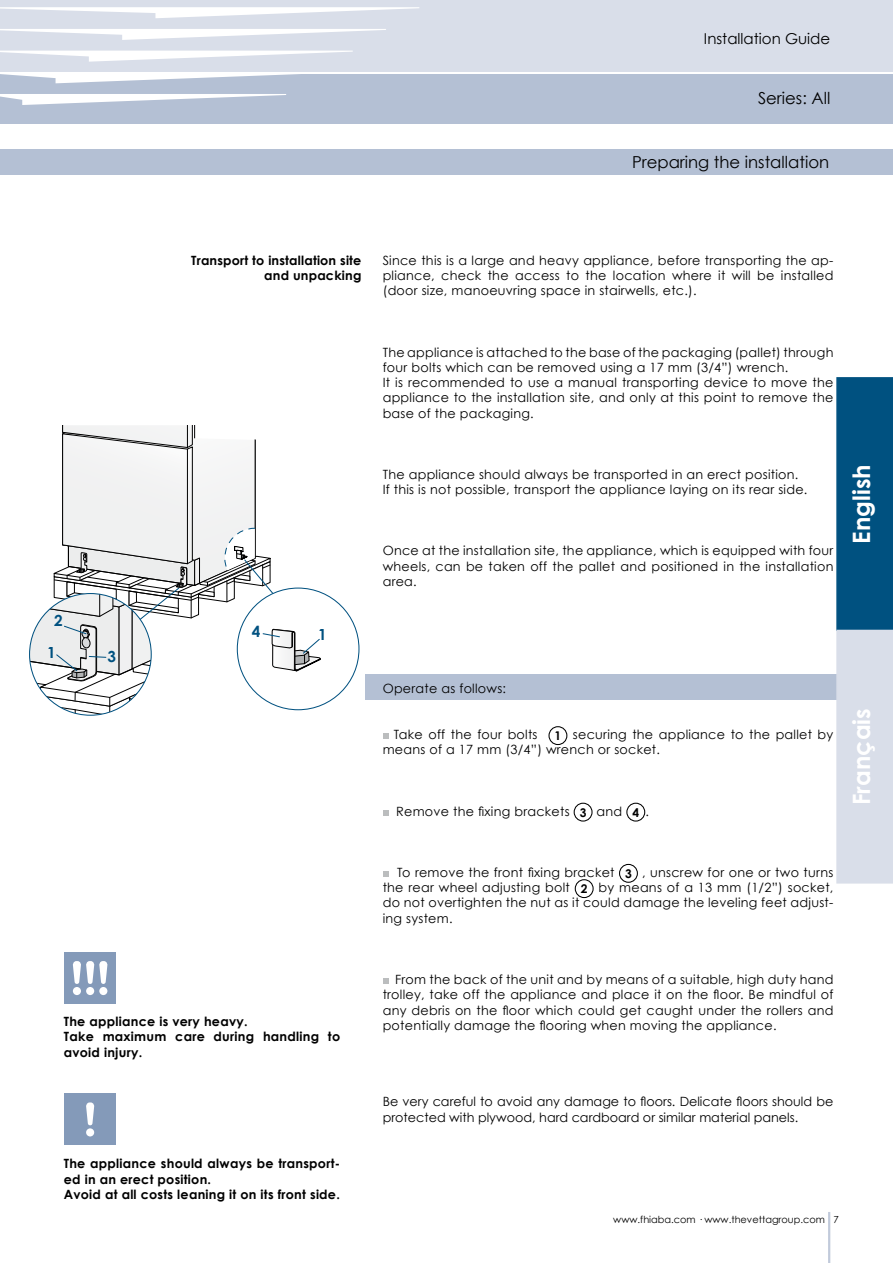
<style>
.page{position:relative;width:893px;height:1263px;background:#fff}
.page>*{position:absolute;margin:0;border:0;box-sizing:border-box;transform-origin:0 0}
.t1{font:700 24px "Century Gothic";color:#fff}
.t2{font:16.5px "Century Gothic";color:#000}
.t3{font:700 15.3px "Century Gothic";color:#005180}
.t4{font:15px "Century Gothic";color:#000}
.t5{font:12.75px/15.3px "Century Gothic";letter-spacing:.02em;color:#000;text-align:justify}
.t6{font:700 12.75px/15.3px "Century Gothic";letter-spacing:.02em;color:#000}
.t7{font:12.75px/15.3px "Century Gothic";color:#000}
.t8{font:9.75px "Century Gothic";color:#000}
</style>
<div class="page">
<div style="left:0;top:0;width:893px;height:72px;background:#d9dee9"></div>
<div style="left:0;top:72px;width:893px;height:51px;background:#b4c0d4"></div>
<hr style="left:0;top:72px;width:893px;height:1px;background:#fff">
<svg style="left:0;top:7px;width:419px;height:98px"></svg>
<hr style="left:828px;top:1212px;width:2px;height:51px;background:#c1cadb">
<div style="left:65px;top:1094px;width:51px;height:51px;background:#849ab9"></div>
<div style="left:86px;top:1128px;width:8px;height:8px;background:#fff;border-radius:50%"></div>
<svg style="left:86px;top:1102px;width:8px;height:23px"></svg>
<div style="left:65px;top:952px;width:51px;height:51px;background:#849ab9"></div>
<div style="left:86px;top:987px;width:8px;height:8px;background:#fff;border-radius:50%"></div>
<div style="left:73px;top:987px;width:8px;height:8px;background:#fff;border-radius:50%"></div>
<div style="left:99px;top:987px;width:8px;height:8px;background:#fff;border-radius:50%"></div>
<svg style="left:73px;top:961px;width:34px;height:23px"></svg>
<div style="left:0;top:149px;width:893px;height:25px;background:#b4c0d4"></div>
<div style="left:366px;top:675px;width:527px;height:25px;background:#b4c0d4"></div>
<svg style="left:30px;top:425px;width:291px;height:290px"></svg>
<svg style="left:836px;top:377px;width:57px;height:506px;background:#6d98b5"></svg>
<svg style="left:383px;top:733px;width:5px;height:6px"></svg>
<div style="left:548px;top:726px;width:19px;height:19px;border:1px solid #000;border-radius:50%"></div>
<svg style="left:383px;top:810px;width:5px;height:5px"></svg>
<div style="left:574px;top:803px;width:19px;height:18px;border:1px solid #000;border-radius:50%"></div>
<div style="left:626px;top:803px;width:19px;height:18px;border:1px solid #000;border-radius:50%"></div>
<svg style="left:383px;top:871px;width:5px;height:6px"></svg>
<div style="left:619px;top:864px;width:19px;height:19px;border:1px solid #000;border-radius:50%"></div>
<div style="left:575px;top:879px;width:19px;height:19px;border:1px solid #000;border-radius:50%"></div>
<svg style="left:383px;top:978px;width:5px;height:6px"></svg>
<p class="t4" style="left:704px;top:29px;width:128px">Installation Guide</p>
<p class="t2" style="left:758px;top:88px;width:74px">Series: All</p>
<p class="t2" style="left:632px;top:152px;width:199px">Preparing the installation</p>
<p class="t3" style="left:54px;top:611px;width:10px">2</p>
<p class="t3" style="left:47px;top:642px;width:10px">1</p>
<p class="t3" style="left:107px;top:647px;width:10px">3</p>
<p class="t6" style="left:191px;top:252px;width:172px;text-align:right">Transport to installation site and unpacking</p>
<p class="t5" style="left:383px;top:252px;width:452px">Since this is a large and heavy appliance, before transporting the ap&shy;pliance, check the access to the location where it will be installed (door size, manoeuvring space in stairwells, etc.).</p>
<p class="t3" style="left:252px;top:622px;width:10px">4</p>
<p class="t3" style="left:318px;top:624px;width:10px">1</p>
<p class="t5" style="left:383px;top:344px;width:452px;text-align:left">The appliance is attached to the base of the packaging (pallet) through four bolts which can be removed using a 17 mm (3/4”) wrench.<br>It is recommended to use a manual transporting device to move the appliance to the installation site, and only at this point to remove the base of the packaging.</p>
<p class="t5" style="left:383px;top:466px;width:426px">The appliance should always be transported in an erect position.<br>If this is not possible, transport the appliance laying on its rear side.</p>
<p class="t5" style="left:383px;top:543px;width:452px">Once at the installation site, the appliance, which is equipped with four wheels, can be taken off the pallet and positioned in the installation area.</p>
<h1 class="t1" style="left:846px;top:544px;width:81px;rotate:-90deg">English</h1>
<p class="t5" style="left:383px;top:681px;width:125px">Operate as follows:</p>
<p class="t5" style="left:394px;top:727px;width:145px">Take off the four bolts</p>
<p class="t5" style="left:383px;top:727px;width:452px;text-indent:172px"><sub>1</sub> securing the appliance to the pallet by means of a 17 mm (3/4”) wrench or socket.</p>
<p class="t5" style="left:396px;top:803px;width:254px">Remove the fixing brackets <sub>3</sub> and <sub>4</sub> .</p>
<h1 class="t1" style="left:846px;top:805px;width:98px;rotate:-90deg">Français</h1>
<p class="t5" style="left:383px;top:864px;width:452px;text-indent:14px">To remove the front fixing bracket <sub>3</sub> , unscrew for one or two turns the rear wheel adjusting bolt <sub>2</sub> by means of a 13 mm (1/2”) socket, do not overtighten the nut as it could damage the leveling feet adjust&shy;ing system.</p>
<p class="t6" style="left:64px;top:1013px;width:278px">The appliance is very heavy.<br>Take maximum care during handling to avoid injury.</p>
<p class="t6" style="left:64px;top:1156px;width:278px">The appliance should always be transport&shy;ed in an erect position.<br>Avoid at all costs leaning it on its front side.</p>
<p class="t5" style="left:383px;top:971px;width:452px;text-indent:12px">From the back of the unit and by means of a suitable, high duty hand trolley, take off the appliance and place it on the floor. Be mindful of any debris on the floor which could get caught under the rollers and potentially damage the flooring when moving the appliance.</p>
<p class="t7" style="left:383px;top:1094px;width:452px">Be very careful to avoid any damage to floors. Delicate floors should be protected with plywood, hard cardboard or similar material panels.</p>
<p class="t8" style="left:613px;top:1213px;width:213px">www.fhiaba.com · www.thevettagroup.com</p>
<p class="t8" style="left:833px;top:1213px;width:7px">7</p>
</div>
